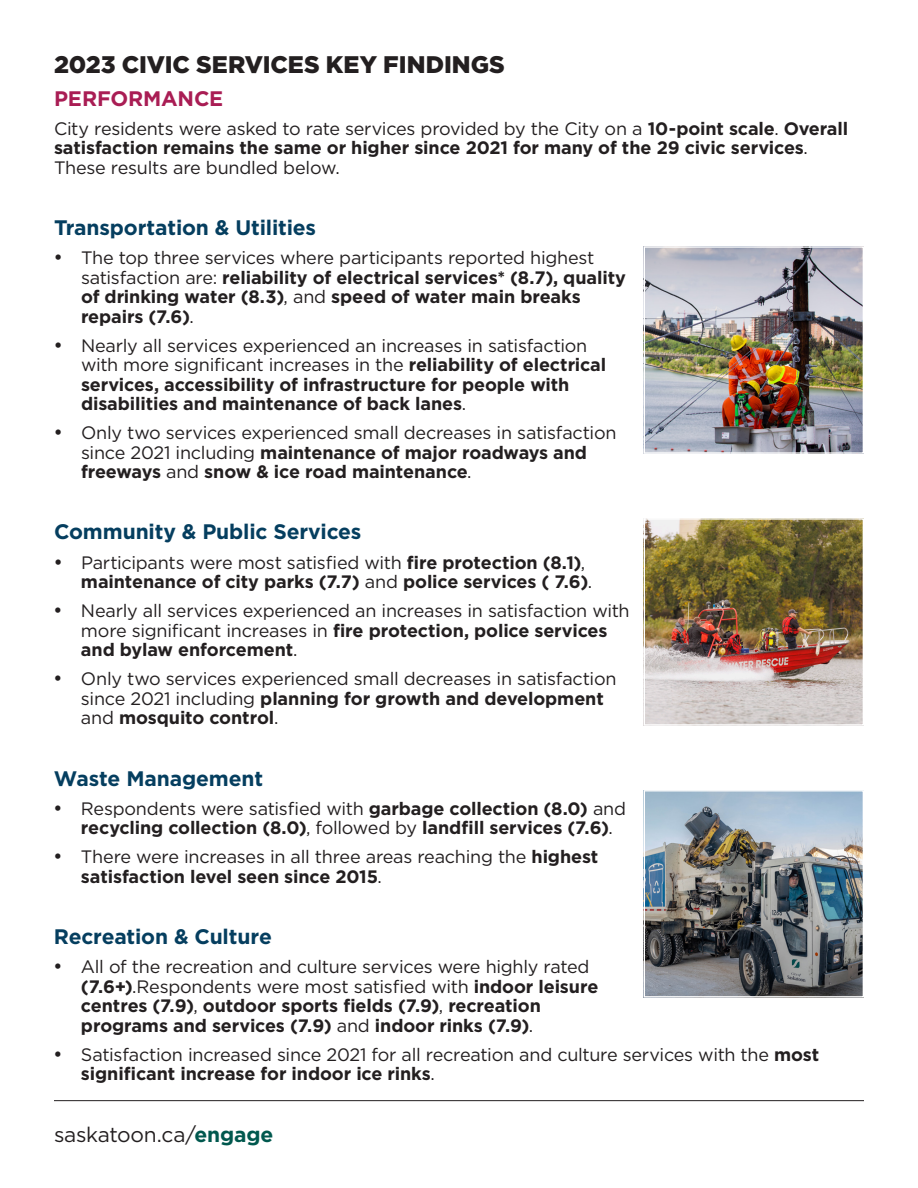
<style>
.page{position:relative;width:918px;height:1188px;background:#fff}
.page>*{position:absolute;margin:0;border:0;box-sizing:border-box;transform-origin:0 0}
.t1{font:900 24px "Gotham";color:#231f20}
.t2{font:700 21px "Gotham";letter-spacing:-.01em;color:#053e5f}
.t3{font:21px "Gotham";letter-spacing:-.015em;color:#231f20}
.t4{font:700 21px "Gotham";letter-spacing:-.005em;color:#a91d54}
.t5{font:700 18px/19.4px "Gotham";letter-spacing:-.005em;color:#231f20}
.t6{font:18px/19.4px "Gotham";letter-spacing:-.015em;color:#231f20}
.s1{font-weight:400}
.s2{font-weight:700}
.s3{font-weight:700;color:#00584e}
</style>
<div class="page">
<hr style="left:54px;top:1100px;width:810px;height:1px;background:#231f20">
<img style="left:646px;top:248px;width:216px;height:204px">
<div style="left:644px;top:246px;width:220px;height:208px;border:1px solid #fff"></div>
<img style="left:646px;top:520px;width:216px;height:204px">
<div style="left:644px;top:518px;width:220px;height:208px;border:1px solid #fff"></div>
<img style="left:646px;top:792px;width:216px;height:204px">
<div style="left:644px;top:790px;width:220px;height:208px;border:1px solid #fff"></div>
<p class="t1" style="left:54px;top:48px;width:452px">2023 CIVIC SERVICES KEY FINDINGS</p>
<p class="t4" style="left:54px;top:84px;width:171px">PERFORMANCE</p>
<p class="t5" style="left:54px;top:119px;width:796px"><span class="s1">City residents were asked to rate services provided by the City on a</span> 10-point scale<span class="s1">.</span> Overall satisfaction remains the same or higher since 2021 for many of the 29 civic services<span class="s1">.<br>These results are bundled below.</span></p>
<p class="t2" style="left:54px;top:214px;width:264px">Transportation &amp; Utilities</p>
<p class="t5" style="left:81px;top:248px;width:546px;text-indent:-27px">• <span class="s1">The top three services where participants reported highest satisfaction are:</span> reliability of electrical services* (8.7), quality of drinking water (8.3)<span class="s1">, and</span> speed of water main breaks repairs (7.6)<span class="s1">.</span></p>
<p class="t5" style="left:81px;top:335px;width:527px;text-indent:-27px">• <span class="s1">Nearly all services experienced an increases in satisfaction with more significant increases in the</span> reliability of electrical services, accessibility of infrastructure for people with disabilities and maintenance of back lanes<span class="s1">.</span></p>
<p class="t6" style="left:81px;top:423px;width:537px;text-indent:-27px">• Only two services experienced small decreases in satisfaction since 2021 including <span class="s2">maintenance of major roadways and freeways</span> and <span class="s2">snow &amp; ice road maintenance</span>.</p>
<p class="t2" style="left:54px;top:518px;width:309px">Community &amp; Public Services</p>
<p class="t5" style="left:81px;top:552px;width:513px;text-indent:-27px">• <span class="s1">Participants were most satisfied with</span> fire protection (8.1)<span class="s1">, </span>maintenance of city parks (7.7) <span class="s1">and</span> police services ( 7.6)<span class="s1">.</span></p>
<p class="t6" style="left:81px;top:601px;width:550px;text-indent:-27px">• Nearly all services experienced an increases in satisfaction with more significant increases in <span class="s2">fire protection, police services and bylaw enforcement</span>.</p>
<p class="t6" style="left:81px;top:669px;width:537px;text-indent:-27px">• Only two services experienced small decreases in satisfaction since 2021 including <span class="s2">planning for growth and development </span>and <span class="s2">mosquito control</span>.</p>
<p class="t2" style="left:54px;top:764px;width:211px">Waste Management</p>
<p class="t5" style="left:81px;top:799px;width:547px;text-indent:-27px">• <span class="s1">Respondents were satisfied with</span> garbage collection (8.0) <span class="s1">and </span>recycling collection (8.0)<span class="s1">, followed by</span> landfill services (7.6)<span class="s1">.</span></p>
<p class="t6" style="left:81px;top:847px;width:519px;text-indent:-27px">• There were increases in all three areas reaching the <span class="s2">highest satisfaction level seen since 2015</span>.</p>
<p class="t2" style="left:54px;top:923px;width:219px">Recreation &amp; Culture</p>
<p class="t5" style="left:81px;top:957px;width:519px;text-indent:-27px">• <span class="s1">All of the recreation and culture services were highly rated </span>(7.6+)<span class="s1">.Respondents were most satisfied with</span> indoor leisure centres (7.9)<span class="s1">,</span> outdoor sports fields (7.9)<span class="s1">,</span> recreation programs and services (7.9) <span class="s1">and</span> indoor rinks (7.9)<span class="s1">.</span></p>
<p class="t6" style="left:81px;top:1044px;width:740px;text-indent:-27px">• Satisfaction increased since 2021 for all recreation and culture services with the <span class="s2">most significant increase for indoor ice rinks</span>.</p>
<p class="t3" style="left:54px;top:1121px;width:221px">saskatoon.ca/<span class="s3">engage</span></p>
</div>
